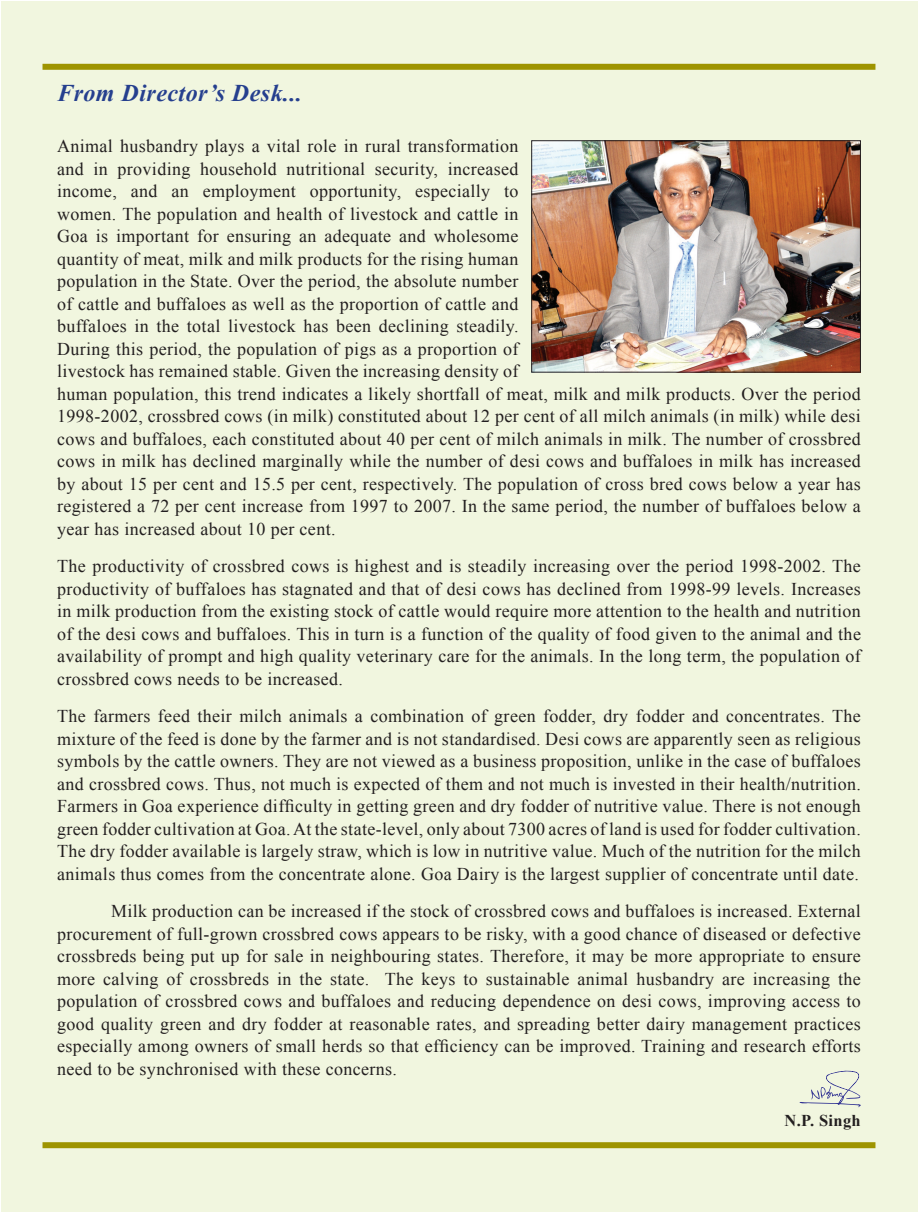
<style>
.page{position:relative;width:918px;height:1212px;background:#fff}
.page>*{position:absolute;margin:0;border:0;box-sizing:border-box;transform-origin:0 0}
.t1{font:italic 700 24px "Times New Roman";letter-spacing:.02em;color:#253f8e}
.t2{font:18px/22.5px "Times New Roman";letter-spacing:.02em;color:#231f20;text-align:justify}
.t3{font:700 16.5px "Times New Roman";letter-spacing:.02em;color:#231f20}
</style>
<div class="page">
<div style="left:1px;top:1px;width:917px;height:1211px;background:#f1f6df"></div>
<div style="left:43px;top:64px;width:832px;height:6px;background:#9e9400"></div>
<div style="left:43px;top:1142px;width:832px;height:6px;background:#9e9400"></div>
<img style="left:533px;top:142px;width:326px;height:228px">
<div style="left:531px;top:140px;width:330px;height:232px;border:1px solid #231f20"></div>
<svg style="left:800px;top:1070px;width:61px;height:37px"></svg>
<h1 class="t1" style="left:57px;top:77px;width:246px">From Director’s Desk...</h1>
<p class="t2" style="left:57px;top:135px;width:805px;text-align:left">Animal husbandry plays a vital role in rural transformation<br>and in providing household nutritional security, increased<br>income, and an employment opportunity, especially to<br>women. The population and health of livestock and cattle in<br>Goa is important for ensuring an adequate and wholesome<br>quantity of meat, milk and milk products for the rising human<br>population in the State. Over the period, the absolute number<br>of cattle and buffaloes as well as the proportion of cattle and<br>buffaloes in the total livestock has been declining steadily.<br>During this period, the population of pigs as a proportion of<br>livestock has remained stable. Given the increasing density of<br>human population, this trend indicates a likely shortfall of meat, milk and milk products. Over the period 1998-2002, crossbred cows (in milk) constituted about 12 per cent of all milch animals (in milk) while desi cows and buffaloes, each constituted about 40 per cent of milch animals in milk. The number of crossbred cows in milk has declined marginally while the number of desi cows and buffaloes in milk has increased by about 15 per cent and 15.5 per cent, respectively. The population of cross bred cows below a year has registered a 72 per cent increase from 1997 to 2007. In the same period, the number of buffaloes below a year has increased about 10 per cent.</p>
<p class="t2" style="left:57px;top:555px;width:805px">The productivity of crossbred cows is highest and is steadily increasing over the period 1998-2002. The productivity of buffaloes has stagnated and that of desi cows has declined from 1998-99 levels. Increases in milk production from the existing stock of cattle would require more attention to the health and nutrition of the desi cows and buffaloes. This in turn is a function of the quality of food given to the animal and the availability of prompt and high quality veterinary care for the animals. In the long term, the population of crossbred cows needs to be increased.</p>
<p class="t2" style="left:57px;top:705px;width:805px">The farmers feed their milch animals a combination of green fodder, dry fodder and concentrates. The mixture of the feed is done by the farmer and is not standardised. Desi cows are apparently seen as religious symbols by the cattle owners. They are not viewed as a business proposition, unlike in the case of buffaloes and crossbred cows. Thus, not much is expected of them and not much is invested in their health/nutrition.<br>Farmers in Goa experience difficulty in getting green and dry fodder of nutritive value. There is not enough green fodder cultivation at Goa. At the state-level, only about 7300 acres of land is used for fodder cultivation.<br>The dry fodder available is largely straw, which is low in nutritive value. Much of the nutrition for the milch animals thus comes from the concentrate alone. Goa Dairy is the largest supplier of concentrate until date.</p>
<p class="t2" style="left:57px;top:900px;width:805px;text-indent:54px">Milk production can be increased if the stock of crossbred cows and buffaloes is increased. External procurement of full-grown crossbred cows appears to be risky, with a good chance of diseased or defective crossbreds being put up for sale in neighbouring states. Therefore, it may be more appropriate to ensure more calving of crossbreds in the state. The keys to sustainable animal husbandry are increasing the population of crossbred cows and buffaloes and reducing dependence on desi cows, improving access to good quality green and dry fodder at reasonable rates, and spreading better dairy management practices especially among owners of small herds so that efficiency can be improved. Training and research efforts need to be synchronised with these concerns.</p>
<p class="t3" style="left:785px;top:1109px;width:78px">N.P. Singh</p>
</div>
